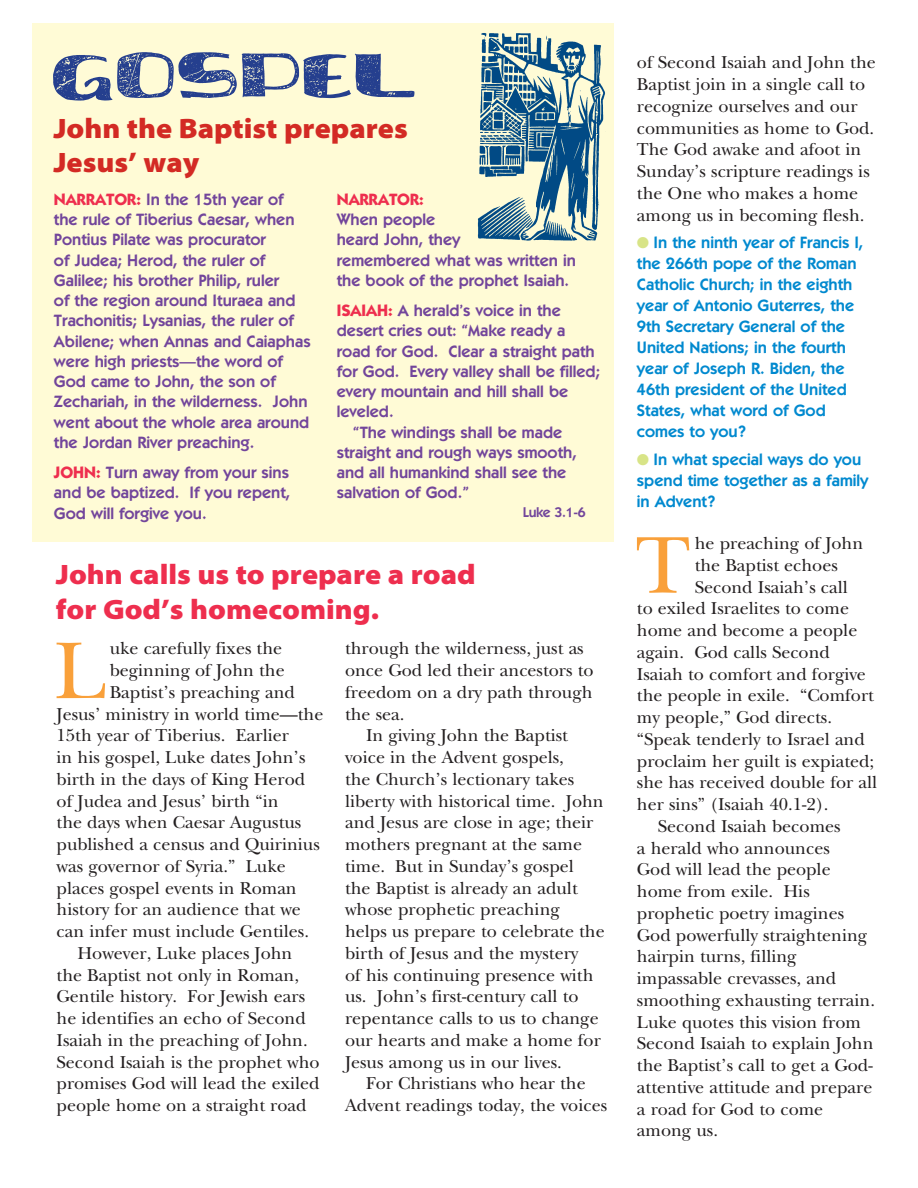
<style>
.page{position:relative;width:918px;height:1188px;background:#fff}
.page>*{position:absolute;margin:0;border:0;box-sizing:border-box;transform-origin:0 0}
.SBS_Text{font:83.85px "New Baskerville Std";color:#f9a03a}
.t1{font:900 semi-expanded 28.2px/35.2px "Myriad Pro";color:#ee2e4e}
.Subhead_1{font:900 semi-expanded 28.2px/33.5px "Myriad Pro";color:#d32a24}
.SBS_Text-2{font:18px/21.8px "New Baskerville Std";color:#231f20}
.Questions{font:600 16.5px/20.2px "ITC Kabel Std";color:#72459b}
.SBS_Text-3{font:600 16.5px/21px "ITC Kabel Std";color:#0089cf}
.Questions-2{font:600 14.1px "ITC Kabel Std";color:#72459b}
.s1{font-weight:700;color:#ee2e4e}
.s2{color:#d8e487}
</style>
<div class="page">
<div style="left:32px;top:24px;width:582px;height:518px;background:#fffbd6"></div>
<img style="left:477px;top:33px;width:128px;height:208px">
<svg style="left:53px;top:52px;width:361px;height:49px"></svg>
<p class="Subhead_1" style="left:53px;top:111px;width:356px">John the Baptist prepares<br>Jesus’ way</p>
<p class="Questions" style="left:54px;top:189px;width:258px"><span class="s1">NARRATOR:</span> In the 15th year of the rule of Tiberius Caesar, when<br>Pontius Pilate was procurator<br>of Judea; Herod, the ruler of<br>Galilee; his brother Philip, ruler<br>of the region around Ituraea and<br>Trachonitis; Lysanias, the ruler of<br>Abilene; when Annas and Caiaphas were high priests—the word of<br>God came to John, the son of<br>Zechariah, in the wilderness. John went about the whole area around the Jordan River preaching.</p>
<p class="Questions" style="left:54px;top:462px;width:238px;text-align:justify"><span class="s1">JOHN:</span> Turn away from your sins and be baptized. If you repent, God will forgive you.</p>
<p class="Questions" style="left:337px;top:189px;width:241px"><span class="s1">NARRATOR:<br></span>When people<br>heard John, they<br>remembered what was written in the book of the prophet Isaiah.</p>
<p class="Questions" style="left:337px;top:300px;width:265px"><span class="s1">ISAIAH:</span> A herald’s voice in the desert cries out: “Make ready a road for God. Clear a straight path for God. Every valley shall be filled; every mountain and hill shall be leveled.</p>
<p class="Questions" style="left:337px;top:422px;width:242px;text-indent:16px">“The windings shall be made straight and rough ways smooth, and all humankind shall see the salvation of God.”</p>
<p class="Questions-2" style="left:523px;top:504px;width:64px">Luke 3.1-6</p>
<p class="t1" style="left:56px;top:556px;width:421px">John calls us to prepare a road for God’s homecoming.</p>
<p class="SBS_Text" style="left:54px;top:622px;width:54px">L</p>
<p class="SBS_Text-2" style="left:110px;top:638px;width:174px">uke carefully fixes the</p>
<p class="SBS_Text-2" style="left:110px;top:660px;width:176px">beginning of John the</p>
<p class="SBS_Text-2" style="left:110px;top:681px;width:187px">Baptist’s preaching and</p>
<p class="SBS_Text-2" style="left:57px;top:703px;width:268px">Jesus’ ministry in world time—the</p>
<p class="SBS_Text-2" style="left:57px;top:725px;width:234px">15th year of Tiberius. Earlier</p>
<p class="SBS_Text-2" style="left:57px;top:747px;width:250px">in his gospel, Luke dates John’s</p>
<p class="SBS_Text-2" style="left:57px;top:768px;width:250px">birth in the days of King Herod</p>
<p class="SBS_Text-2" style="left:57px;top:790px;width:223px">of Judea and Jesus’ birth “in</p>
<p class="SBS_Text-2" style="left:57px;top:812px;width:246px">the days when Caesar Augustus</p>
<p class="SBS_Text-2" style="left:57px;top:834px;width:265px">published a census and Quirinius</p>
<p class="SBS_Text-2" style="left:57px;top:855px;width:231px">was governor of Syria.” Luke</p>
<p class="SBS_Text-2" style="left:57px;top:877px;width:242px">places gospel events in Roman</p>
<p class="SBS_Text-2" style="left:57px;top:899px;width:246px">history for an audience that we</p>
<p class="SBS_Text-2" style="left:57px;top:921px;width:254px">can infer must include Gentiles.</p>
<p class="SBS_Text-2" style="left:57px;top:942px;width:264px;text-indent:21px">However, Luke places John the Baptist not only in Roman,<br>Gentile history. For Jewish ears he identifies an echo of Second<br>Isaiah in the preaching of John.<br>Second Isaiah is the prophet who promises God will lead the exiled people home on a straight road</p>
<p class="SBS_Text-2" style="left:345px;top:638px;width:250px">through the wilderness, just as once God led their ancestors to freedom on a dry path through the sea.</p>
<p class="SBS_Text-2" style="left:345px;top:725px;width:261px;text-indent:21px">In giving John the Baptist voice in the Advent gospels,<br>the Church’s lectionary takes liberty with historical time. John and Jesus are close in age; their mothers pregnant at the same time. But in Sunday’s gospel<br>the Baptist is already an adult whose prophetic preaching helps us prepare to celebrate the birth of Jesus and the mystery<br>of his continuing presence with us. John’s first-century call to repentance calls to us to change our hearts and make a home for<br>Jesus among us in our lives.</p>
<p class="SBS_Text-2" style="left:345px;top:1073px;width:264px;text-align:center">For Christians who hear the<br>Advent readings today, the voices</p>
<p class="SBS_Text-2" style="left:637px;top:52px;width:240px">of Second Isaiah and John the<br>Baptist join in a single call to recognize ourselves and our communities as home to God.<br>The God awake and afoot in<br>Sunday’s scripture readings is the One who makes a home among us in becoming flesh.</p>
<p class="SBS_Text-3" style="left:637px;top:232px;width:228px"><span class="s2">●</span> In the ninth year of Francis I, the 266th pope of the Roman<br>Catholic Church; in the eighth year of Antonio Guterres, the<br>9th Secretary General of the<br>United Nations; in the fourth year of Joseph R. Biden, the<br>46th president of the United<br>States, what word of God comes to you?</p>
<p class="SBS_Text-3" style="left:637px;top:449px;width:233px"><span class="s2">●</span> In what special ways do you spend time together as a family in Advent?</p>
<p class="SBS_Text" style="left:635px;top:517px;width:57px">T</p>
<p class="SBS_Text-2" style="left:695px;top:533px;width:170px">he preaching of John</p>
<p class="SBS_Text-2" style="left:695px;top:554px;width:145px">the Baptist echoes</p>
<p class="SBS_Text-2" style="left:695px;top:576px;width:155px">Second Isaiah’s call</p>
<p class="SBS_Text-2" style="left:637px;top:598px;width:214px">to exiled Israelites to come</p>
<p class="SBS_Text-2" style="left:637px;top:620px;width:222px">home and become a people</p>
<p class="SBS_Text-2" style="left:637px;top:641px;width:195px">again. God calls Second</p>
<p class="SBS_Text-2" style="left:637px;top:663px;width:231px">Isaiah to comfort and forgive</p>
<p class="SBS_Text-2" style="left:637px;top:685px;width:239px">the people in exile. “Comfort</p>
<p class="SBS_Text-2" style="left:637px;top:707px;width:197px">my people,” God directs.</p>
<p class="SBS_Text-2" style="left:637px;top:728px;width:229px">“Speak tenderly to Israel and</p>
<p class="SBS_Text-2" style="left:637px;top:750px;width:239px">proclaim her guilt is expiated;</p>
<p class="SBS_Text-2" style="left:637px;top:772px;width:242px">she has received double for all</p>
<p class="SBS_Text-2" style="left:637px;top:794px;width:193px">her sins” (Isaiah 40.1-2).</p>
<p class="SBS_Text-2" style="left:637px;top:815px;width:240px;text-indent:21px">Second Isaiah becomes<br>a herald who announces<br>God will lead the people home from exile. His prophetic poetry imagines<br>God powerfully straightening hairpin turns, filling impassable crevasses, and smoothing exhausting terrain.<br>Luke quotes this vision from<br>Second Isaiah to explain John the Baptist’s call to get a God&shy;attentive attitude and prepare a road for God to come among us.</p>
</div>
